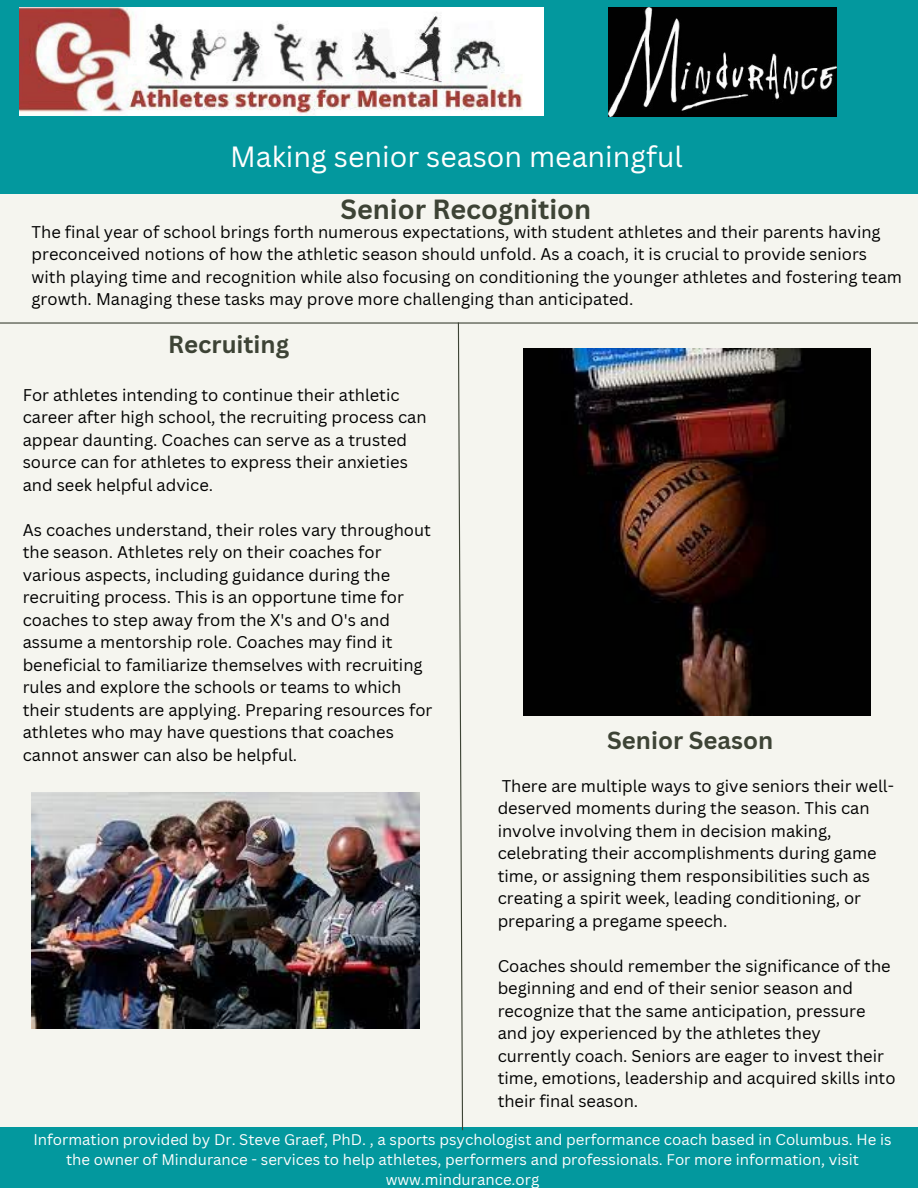
<style>
.page{position:relative;width:918px;height:1188px;background:#f5f5ef}
.page>*{position:absolute;margin:0;border:0;box-sizing:border-box;transform-origin:0 0}
.t1{font:28.5px "Canva Sans";color:#fffefe}
.t2{font:700 27px "Canva Sans";color:#3d4335}
.t3{font:700 24px "Canva Sans";color:#3d4335}
.t4{font:16.5px/22.5px "Canva Sans";color:#000}
.t5{font:15px/20.2px "Canva Sans";color:#fffefe;text-align:center}
</style>
<div class="page">
<div style="left:0;top:0;width:918px;height:193px;background:#03989e"></div>
<hr style="left:0;top:322px;width:918px;height:2px;background:#3d4335">
<img style="left:20px;top:7px;width:524px;height:108px">
<img style="left:609px;top:7px;width:227px;height:109px">
<div style="left:1px;top:1127px;width:917px;height:61px;background:#03989e"></div>
<svg style="left:457px;top:322px;width:7px;height:809px"></svg>
<img style="left:32px;top:792px;width:388px;height:236px">
<img style="left:524px;top:349px;width:346px;height:367px">
<p class="t1" style="left:230px;top:137px;width:454px">Making senior season meaningful</p>
<p class="t2" style="left:341px;top:190px;width:252px">Senior Recognition</p>
<p class="t4" style="left:32px;top:220px;width:872px">The final year of school brings forth numerous expectations, with student athletes and their parents having preconceived notions of how the athletic season should unfold. As a coach, it is crucial to provide seniors with playing time and recognition while also focusing on conditioning the younger athletes and fostering team growth. Managing these tasks may prove more challenging than anticipated.</p>
<p class="t3" style="left:168px;top:327px;width:123px">Recruiting</p>
<p class="t4" style="left:23px;top:383px;width:406px">For athletes intending to continue their athletic career after high school, the recruiting process can appear daunting. Coaches can serve as a trusted source can for athletes to express their anxieties and seek helpful advice.</p>
<p class="t4" style="left:23px;top:518px;width:411px">As coaches understand, their roles vary throughout the season. Athletes rely on their coaches for various aspects, including guidance during the recruiting process. This is an opportune time for coaches to step away from the X's and O's and assume a mentorship role. Coaches may find it beneficial to familiarize themselves with recruiting rules and explore the schools or teams to which their students are applying. Preparing resources for athletes who may have questions that coaches cannot answer can also be helpful.</p>
<p class="t3" style="left:607px;top:723px;width:168px">Senior Season</p>
<p class="t4" style="left:498px;top:774px;width:398px">There are multiple ways to give seniors their well&shy;deserved moments during the season. This can involve involving them in decision making, celebrating their accomplishments during game time, or assigning them responsibilities such as creating a spirit week, leading conditioning, or preparing a pregame speech.</p>
<p class="t4" style="left:498px;top:954px;width:399px">Coaches should remember the significance of the beginning and end of their senior season and recognize that the same anticipation, pressure and joy experienced by the athletes they currently coach. Seniors are eager to invest their time, emotions, leadership and acquired skills into their final season.</p>
<p class="t5" style="left:33px;top:1129px;width:860px">Information provided by Dr. Steve Graef, PhD. , a sports psychologist and performance coach based in Columbus. He is the owner of Mindurance - services to help athletes, performers and professionals. For more information, visit www.mindurance.org</p>
</div>
